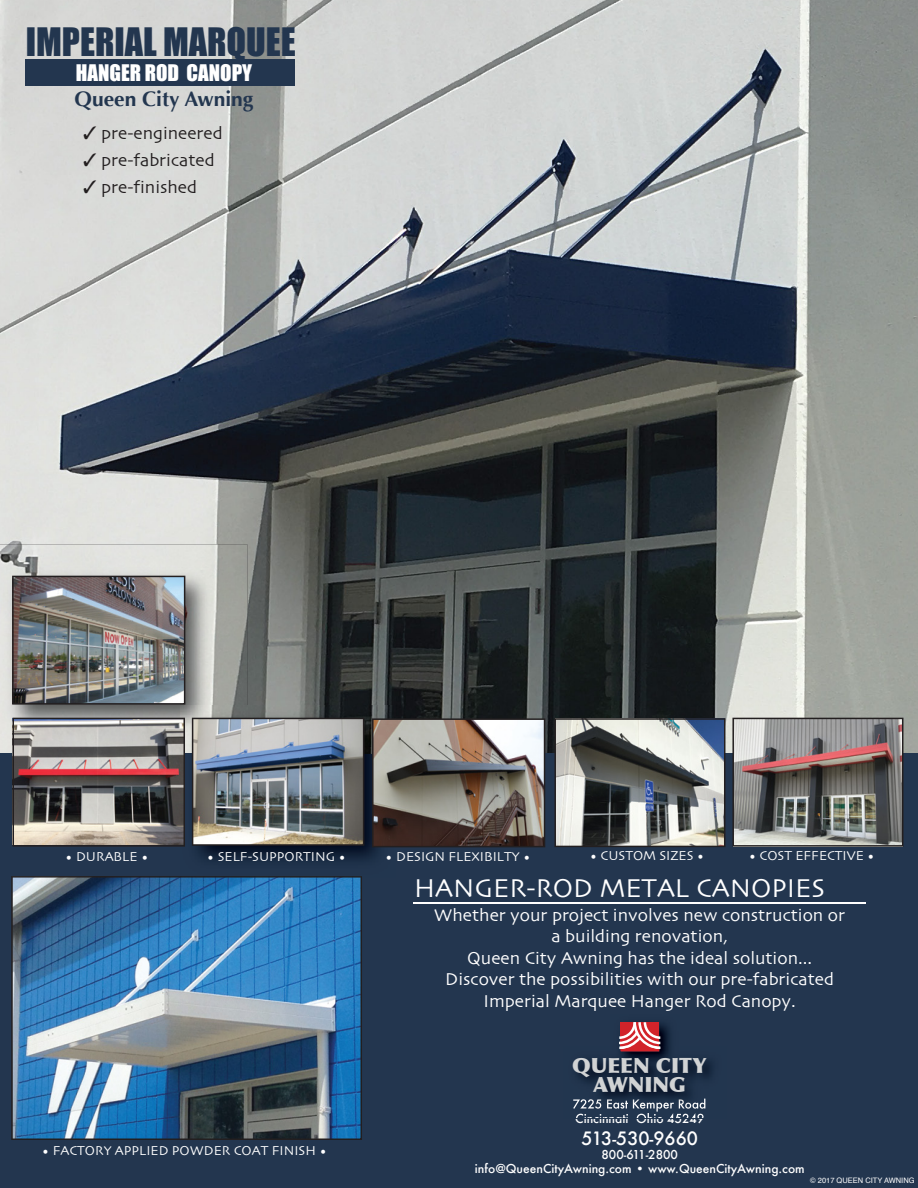
<style>
.page{position:relative;width:918px;height:1188px;background:#fff}
.page>*{position:absolute;margin:0;border:0;box-sizing:border-box;transform-origin:0 0}
.t1{font:36px "Impact";color:#23364f}
.t2{font:27px "Skia";color:#fff}
.t3{font:900 21px/19.5px "Optima";color:#d1d3d4;text-align:center}
.t4{font:21px "Impact";color:#fff}
.t5{font:700 21px "Optima";color:#23364f}
.t6{font:18px/21.6px "Skia";color:#fff;text-align:center}
.t7{font:18px "Skia";color:#231f20}
.t8{font:500 18px "Futura";color:#fff}
.t9{font:13.5px "Skia";color:#fff}
.t10{font:500 12px/14.4px "Futura";color:#fff;text-align:center}
.t11{font:7.5px "Helvetica";color:#fff}
</style>
<div class="page">
<img style="left:0;top:0;width:918px;height:754px">
<div style="left:0;top:754px;width:918px;height:434px;background:#23364f"></div>
<img style="left:660px;top:1023px;width:10px;height:23px">
<img style="left:576px;top:1046px;width:136px;height:63px">
<img style="left:621px;top:1049px;width:38px;height:2px">
<svg style="left:619px;top:1022px;width:41px;height:27px"></svg>
<img style="left:573px;top:1099px;width:132px;height:10px">
<img style="left:576px;top:1113px;width:128px;height:5px">
<hr style="left:413px;top:902px;width:453px;height:2px;background:#fff">
<div style="left:26px;top:59px;width:269px;height:27px;background:#23364f"></div>
<img style="left:0;top:544px;width:248px;height:212px">
<img style="left:180px;top:705px;width:216px;height:156px">
<img style="left:192px;top:718px;width:172px;height:128px">
<img style="left:372px;top:718px;width:173px;height:129px">
<img style="left:732px;top:718px;width:171px;height:129px">
<img style="left:12px;top:576px;width:173px;height:129px">
<svg style="left:13px;top:718px;width:172px;height:129px;background:#887d7a"></svg>
<svg style="left:554px;top:718px;width:171px;height:129px;background:#8b8e8d"></svg>
<img style="left:11px;top:876px;width:351px;height:264px">
<h1 class="t1" style="left:26px;top:20px;width:272px">IMPERIAL MARQUEE</h1>
<p class="t4" style="left:76px;top:60px;width:178px">HANGER ROD CANOPY</p>
<p class="t5" style="left:75px;top:87px;width:180px">Queen City Awning</p>
<p class="t7" style="left:83px;top:122px;width:141px">✓ pre-engineered</p>
<p class="t7" style="left:83px;top:149px;width:133px">✓ pre-fabricated</p>
<p class="t7" style="left:83px;top:176px;width:115px">✓ pre-finished</p>
<p class="t9" style="left:65px;top:848px;width:85px">• DURABLE •</p>
<p class="t9" style="left:207px;top:848px;width:141px">• SELF-SUPPORTING •</p>
<p class="t9" style="left:385px;top:848px;width:147px">• DESIGN FLEXIBILTY •</p>
<p class="t9" style="left:590px;top:848px;width:116px">• CUSTOM SIZES •</p>
<p class="t9" style="left:749px;top:848px;width:128px">• COST EFFECTIVE •</p>
<h2 class="t2" style="left:414px;top:872px;width:412px">HANGER-ROD METAL CANOPIES</h2>
<p class="t6" style="left:434px;top:905px;width:413px">Whether your project involves new construction or a building renovation,<br>Queen City Awning has the ideal solution...<br>Discover the possibilities with our pre-fabricated Imperial Marquee Hanger Rod Canopy.</p>
<p class="t9" style="left:42px;top:1143px;width:286px">• FACTORY APPLIED POWDER COAT FINISH •</p>
<p class="t3" style="left:572px;top:1055px;width:136px">QUEEN CITY<br>AWNING</p>
<p class="t10" style="left:575px;top:1111px;width:130px">Cincinnati Ohio 45249</p>
<p class="t8" style="left:582px;top:1125px;width:118px">513-530-9660</p>
<p class="t10" style="left:475px;top:1147px;width:331px">800-611-2800<br>info@QueenCityAwning.com • www.QueenCityAwning.com</p>
<p class="t11" style="left:810px;top:1174px;width:106px">© 2017 QUEEN CITY AWNING</p>
</div>
